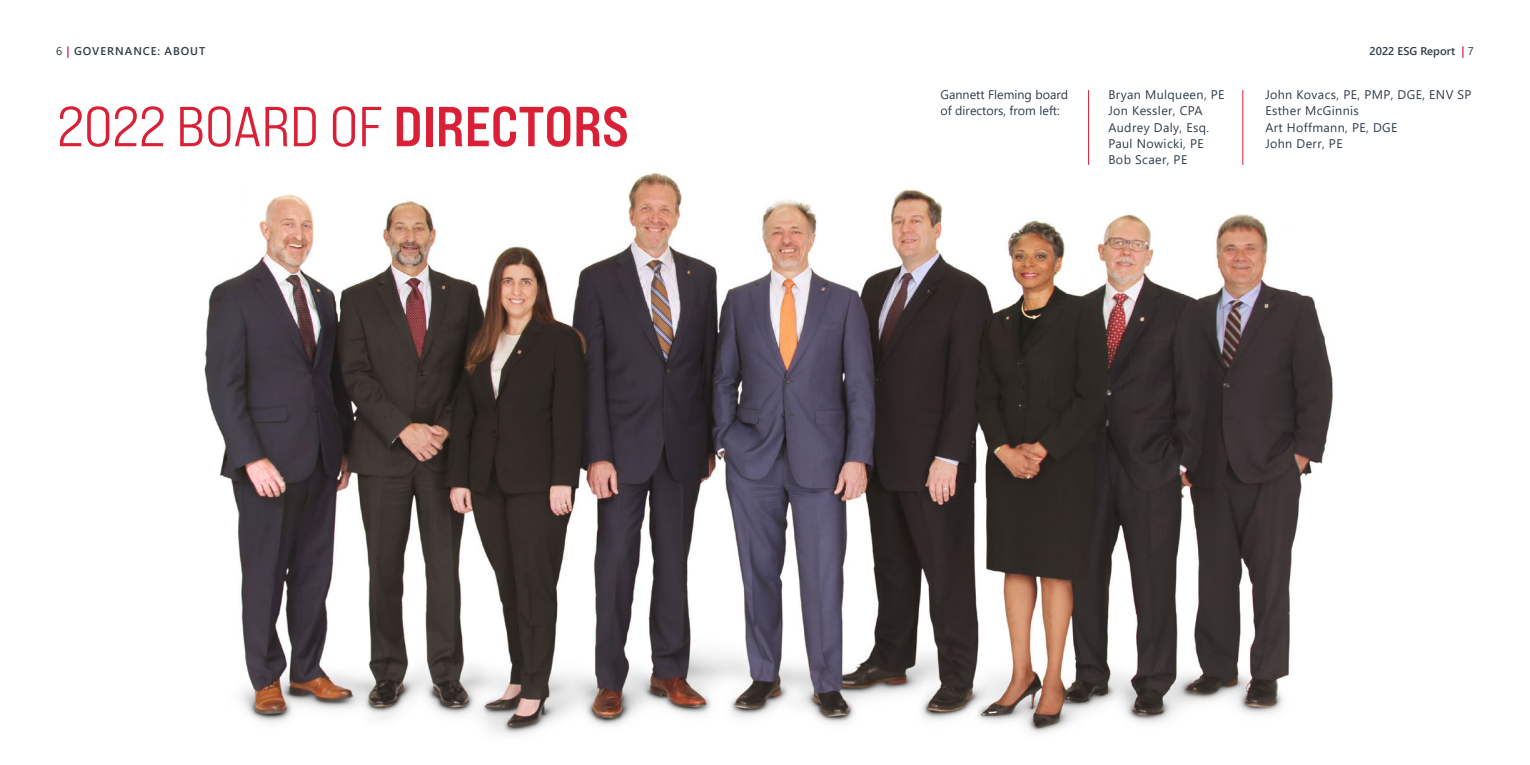
<style>
.page{position:relative;width:1530px;height:765px;background:#fff}
.page>*{position:absolute;margin:0;border:0;box-sizing:border-box;transform-origin:0 0}
.t1{font:56.25px "Bebas Neue Pro Exp Md";color:#da2037}
.t2{font:12.5px/16.2px "Segoe UI";letter-spacing:.03em;color:#2f3c49}
.t3{font:12.5px/16.2px "Segoe UI";color:#2f3c49}
.t4{font:600 11.25px "Segoe UI";letter-spacing:.085em;color:#2f3c49}
.t5{font:600 11.25px "Segoe UI";color:#2f3c49}
.s1{font-weight:400}
.s2{color:#da0032}
.s3{font-family:"Bebas Neue Pro Exp Bd"}
</style>
<div class="page">
<img style="left:204px;top:173px;width:1130px;height:562px">
<hr style="left:1242px;top:90px;width:1px;height:75px;background:#da2037">
<hr style="left:1088px;top:90px;width:1px;height:75px;background:#da2037">
<p class="t4" style="left:56px;top:40px;width:151px"><span class="s1">6</span> <span class="s2">|</span> GOVERNANCE: ABOUT</p>
<p class="t5" style="left:1370px;top:40px;width:106px">2022 ESG Report <span class="s2">|</span> <span class="s1">7</span></p>
<h1 class="t1" style="left:58px;top:92px;width:573px">2022 BOARD OF <span class="s3">DIRECTORS</span></h1>
<p class="t3" style="left:941px;top:85px;width:129px">Gannett Fleming board of directors, from left:</p>
<p class="t2" style="left:1108px;top:85px;width:118px">Bryan Mulqueen, PE<br>Jon Kessler, CPA<br>Audrey Daly, Esq.<br>Paul Nowicki, PE<br>Bob Scaer, PE</p>
<p class="t2" style="left:1265px;top:85px;width:208px">John Kovacs, PE, PMP, DGE, ENV SP<br>Esther McGinnis<br>Art Hoffmann, PE, DGE</p>
<p class="t2" style="left:1265px;top:134px;width:79px">John Derr, PE</p>
</div>
